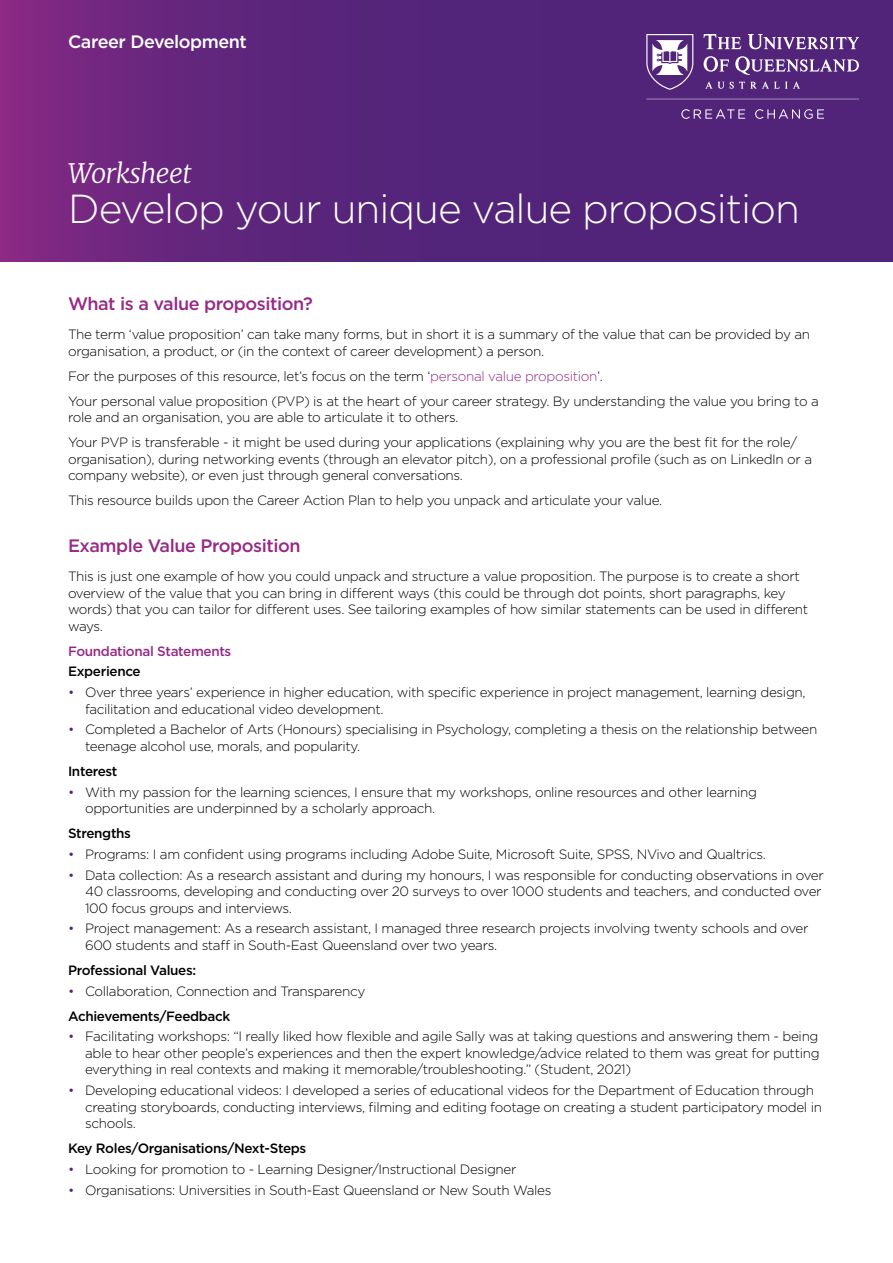
<style>
.page{position:relative;width:893px;height:1263px;background:#fff}
.page>*{position:absolute;margin:0;border:0;box-sizing:border-box;transform-origin:0 0}
.t1{font:300 40.5px "Gotham";letter-spacing:-.025em;color:#fff}
.t2{font:italic 300 27px "Merriweather";letter-spacing:-.025em;color:#fff}
.t3{font:500 18px "Gotham";letter-spacing:-.025em;color:#962a86}
.t4{font:500 18px "Gotham";letter-spacing:-.025em;color:#fff}
.t5{font:300 13.5px/16.5px "Gotham";letter-spacing:-.025em;color:#000}
.t6{font:500 13.5px "Gotham";letter-spacing:-.025em;color:#000}
.t7{font:500 13.5px "Gotham";letter-spacing:-.025em;color:#962a86}
.s1{color:#962a86}
.s2{color:#51247a}
.s3{font-weight:500}
</style>
<div class="page">
<svg style="left:0;top:0;width:893px;height:261px;background:#5c257b"></svg>
<svg style="left:646px;top:34px;width:213px;height:85px;background:#6d478f"></svg>
<h3 class="t4" style="left:68px;top:30px;width:181px">Career Development</h3>
<h2 class="t2" style="left:68px;top:154px;width:125px">Worksheet</h2>
<h1 class="t1" style="left:68px;top:183px;width:733px">Develop your unique value proposition</h1>
<h3 class="t3" style="left:68px;top:292px;width:246px">What is a value proposition?</h3>
<p class="t5" style="left:68px;top:326px;width:744px">The term ‘value proposition’ can take many forms, but in short it is a summary of the value that can be provided by an organisation, a product, or (in the context of career development) a person.</p>
<p class="t5" style="left:68px;top:363px;width:752px;line-height:25px">For the purposes of this resource, let’s focus on the term ‘<span class="s1">personal value proposition</span>’.<br>Your personal value proposition (PVP) is at the heart of your career strategy. By understanding the value you bring to a</p>
<p class="t5" style="left:68px;top:405px;width:731px;line-height:25px">role and an organisation, you are able to articulate it to others.<br>Your PVP is transferable - it might be used during your applications (explaining why you are the best fit for the role/</p>
<p class="t5" style="left:68px;top:450px;width:745px">organisation), during networking events (through an elevator pitch), on a professional profile (such as on LinkedIn or a company website), or even just through general conversations.</p>
<p class="t5" style="left:68px;top:492px;width:596px">This resource builds upon the Career Action Plan to help you unpack and articulate your value.</p>
<h3 class="t3" style="left:68px;top:534px;width:234px">Example Value Proposition</h3>
<p class="t5" style="left:68px;top:568px;width:742px">This is just one example of how you could unpack and structure a value proposition. The purpose is to create a short overview of the value that you can bring in different ways (this could be through dot points, short paragraphs, key words) that you can tailor for different uses. See tailoring examples of how similar statements can be used in different ways.</p>
<p class="t7" style="left:68px;top:642px;width:165px">Foundational Statements</p>
<p class="t6" style="left:68px;top:663px;width:74px">Experience</p>
<p class="t5" style="left:85px;top:684px;width:722px;text-indent:-17px"><span class="s2">•</span> Over three years’ experience in higher education, with specific experience in project management, learning design, facilitation and educational video development.</p>
<p class="t5" style="left:85px;top:721px;width:734px;text-indent:-17px"><span class="s2">•</span> Completed a Bachelor of Arts (Honours) specialising in Psychology, completing a thesis on the relationship between teenage alcohol use, morals, and popularity.</p>
<p class="t6" style="left:68px;top:762px;width:51px">Interest</p>
<p class="t5" style="left:85px;top:783px;width:673px;text-indent:-17px"><span class="s2">•</span> With my passion for the learning sciences, I ensure that my workshops, online resources and other learning opportunities are underpinned by a scholarly approach.</p>
<p class="t6" style="left:68px;top:824px;width:65px">Strengths</p>
<p class="t5" style="left:68px;top:845px;width:699px"><span class="s2">•</span> Programs: I am confident using programs including Adobe Suite, Microsoft Suite, SPSS, NVivo and Qualtrics.</p>
<p class="t5" style="left:85px;top:866px;width:740px;text-indent:-17px"><span class="s2">•</span> Data collection: As a research assistant and during my honours, I was responsible for conducting observations in over<br>40 classrooms, developing and conducting over 20 surveys to over 1000 students and teachers, and conducted over<br>100 focus groups and interviews.</p>
<p class="t5" style="left:85px;top:920px;width:725px;text-indent:-17px"><span class="s2">•</span> Project management: As a research assistant, I managed three research projects involving twenty schools and over<br>600 students and staff in South-East Queensland over two years.</p>
<p class="t6" style="left:68px;top:961px;width:130px">Professional Values:</p>
<p class="t5" style="left:68px;top:978px;width:299px;line-height:25px"><span class="s2">•</span> Collaboration, Connection and Transparency<br><span class="s3">Achievements/Feedback</span></p>
<p class="t5" style="left:85px;top:1028px;width:736px;text-align:justify;text-indent:-17px"><span class="s2">•</span> Facilitating workshops: “I really liked how flexible and agile Sally was at taking questions and answering them - being able to hear other people’s experiences and then the expert knowledge/advice related to them was great for putting everything in real contexts and making it memorable/troubleshooting.” (Student, 2021)</p>
<p class="t5" style="left:85px;top:1082px;width:738px;text-indent:-17px"><span class="s2">•</span> Developing educational videos: I developed a series of educational videos for the Department of Education through creating storyboards, conducting interviews, filming and editing footage on creating a student participatory model in schools.</p>
<p class="t6" style="left:68px;top:1139px;width:240px">Key Roles/Organisations/Next-Steps</p>
<p class="t5" style="left:68px;top:1160px;width:450px"><span class="s2">•</span> Looking for promotion to - Learning Designer/Instructional Designer</p>
<p class="t5" style="left:68px;top:1181px;width:485px"><span class="s2">•</span> Organisations: Universities in South-East Queensland or New South Wales</p>
</div>
